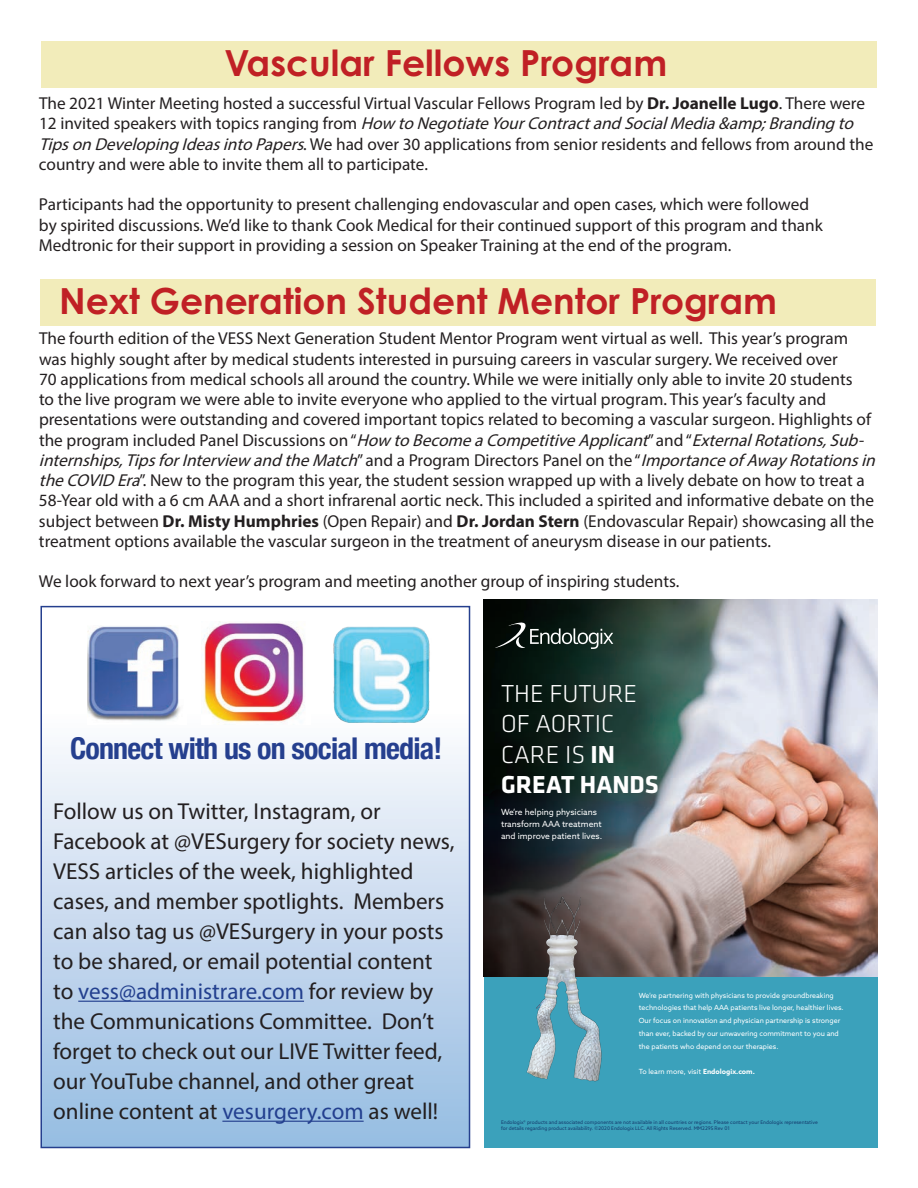
<style>
.page{position:relative;width:918px;height:1188px;background:#fff}
.page>*{position:absolute;margin:0;border:0;box-sizing:border-box;transform-origin:0 0}
.t1{font:700 36px "Century Gothic Pro";color:#c02025}
.t2{font:700 condensed 30px "Helvetica Neue";letter-spacing:-.025em;color:#253f8e}
.t3{font:300 25.5px/30.6px "Klavika";color:#fff}
.t4{font:23.1px/30px "Myriad Pro";color:#231f20}
.t5{font:17.25px/20.2px "Myriad Pro";color:#231f20}
.t6{font:8.55px/12px "Azo Sans";color:#fff}
.t7{font:7.05px/12.8px "Azo Sans";color:#fff}
.t8{font:4.95px/6px "Azo Sans";color:#153c6e}
.s1{font-weight:700}
.s2{font-style:italic}
.s3{color:#23408f}
</style>
<div class="page">
<div style="left:43px;top:712px;width:427px;height:436px;background:linear-gradient(to bottom,#fcfbfd,#94bae1)"></div>
<div style="left:40px;top:606px;width:430px;height:542px;border:2px solid #253f8e"></div>
<div style="left:40px;top:279px;width:836px;height:47px;background:#f2ecba"></div>
<div style="left:41px;top:41px;width:836px;height:47px;background:#f2ecba"></div>
<div style="left:484px;top:600px;width:394px;height:548px;background:#3ba1bb"></div>
<img style="left:484px;top:600px;width:394px;height:377px">
<svg style="left:495px;top:621px;width:118px;height:28px;background:#313e39"></svg>
<img style="left:496px;top:883px;width:135px;height:199px">
<img style="left:88px;top:626px;width:99px;height:99px">
<img style="left:333px;top:627px;width:99px;height:96px">
<img style="left:202px;top:622px;width:109px;height:103px">
<hr style="left:78px;top:1001px;width:226px;height:1px;background:#23408f">
<hr style="left:222px;top:1121px;width:142px;height:1px;background:#23408f">
<h1 class="t1" style="left:224px;top:40px;width:444px">Vascular Fellows Program</h1>
<p class="t5" style="left:39px;top:93px;width:836px">The 2021 Winter Meeting hosted a successful Virtual Vascular Fellows Program led by <span class="s1">Dr. Joanelle Lugo</span>. There were 1 2 i n v i t e d s p e a k e r s w i t h t o p i c s r a n g i n g f r o m <span class="s2">How toNegotiateYourContractandSocialMedia&amp;amp;Brandingto TipsonDevelopingIdeasintoPapers</span>. We had over 30 applications from senior residents and fellows from around the country and were able to invite them all to participate.</p>
<p class="t5" style="left:39px;top:194px;width:785px">Participants had the opportunity to present challenging endovascular and open cases, which were followed by spirited discussions. We’d like to thank Cook Medical for their continued support of this program and thank<br>Medtronic for their support in providing a session on Speaker Training at the end of the program.</p>
<h1 class="t1" style="left:59px;top:279px;width:719px">Next Generation Student Mentor Program</h1>
<p class="t5" style="left:39px;top:328px;width:843px">The fourth edition of the VESS Next Generation Student Mentor Program went virtual as well. This year’s program<br>was highly sought after by medical students interested in pursuing careers in vascular surgery. We received over<br>70 applications from medical schools all around the country. While we were initially only able to invite 20 students<br>to the live program we were able to invite everyone who applied to the virtual program. This year’s faculty and presentations were outstanding and covered important topics related to becoming a vascular surgeon. Highlights of t h e p r o g r a m i n c l u d e d P a n e l D i s c u s s i o n s o n “ <span class="s2">How toBecomeaCompetitiveApplicant</span>” a n d “ <span class="s2">ExternalRotations,Sub&shy;internships,TipsforInterview andtheMatch</span>” a n d a P r o g r a m D i r e c t o r s P a n e l o n t h e “ <span class="s2">ImportanceofAwayRotationsin theCOVID Era</span>”. New to the program this year, the student session wrapped up with a lively debate on how to treat a 58-Year old with a 6 cm AAA and a short infrarenal aortic neck. This included a spirited and informative debate on the subject between <span class="s1">Dr. Misty Humphries</span> (Open Repair) and <span class="s1">Dr. Jordan Stern</span> (Endovascular Repair) showcasing all the treatment options available the vascular surgeon in the treatment of aneurysm disease in our patients.</p>
<p class="t5" style="left:39px;top:571px;width:642px">We look forward to next year’s program and meeting another group of inspiring students.</p>
<h2 class="t2" style="left:70px;top:723px;width:374px">Connect with us on social media!</h2>
<p class="t4" style="left:53px;top:796px;width:403px">Follow us on Twitter, Instagram, or Facebook at @VESurgery for society news, VESS articles of the week, highlighted cases, and member spotlights. Members can also tag us @VESurgery in your posts to be shared, or email potential content to <span class="s3">vess@administrare.com</span> for review by the Communications Committee. Don’t forget to check out our LIVE Twitter feed, our YouTube channel, and other great online content at <span class="s3">vesurgery.com</span> as well!</p>
<h3 class="t3" style="left:501px;top:678px;width:159px">THE FUTURE<br>OF AORTIC<br>CARE IS <span class="s1">IN<br>GREAT HANDS</span></h3>
<p class="t6" style="left:501px;top:806px;width:103px">We’re helping physicians transform AAA treatment and improve patient lives.</p>
<p class="t7" style="left:639px;top:989px;width:206px">We’re partnering with physicians to provide groundbreaking technologies that help AAA patients live longer, healthier lives.<br>Our focus on innovation and physician partnership is stronger than ever, backed by our unwavering commitment to you and the patients who depend on our therapies.</p>
<p class="t7" style="left:639px;top:1065px;width:118px">To learn more, visit <span class="s1">Endologix.com.</span></p>
<p class="t8" style="left:501px;top:1119px;width:318px">Endologix® products and associated components are not available in all countries or regions. Please contact your Endologix representative for details regarding product availability. ©2020 Endologix LLC. All Rights Reserved. MM2295 Rev 01</p>
</div>
